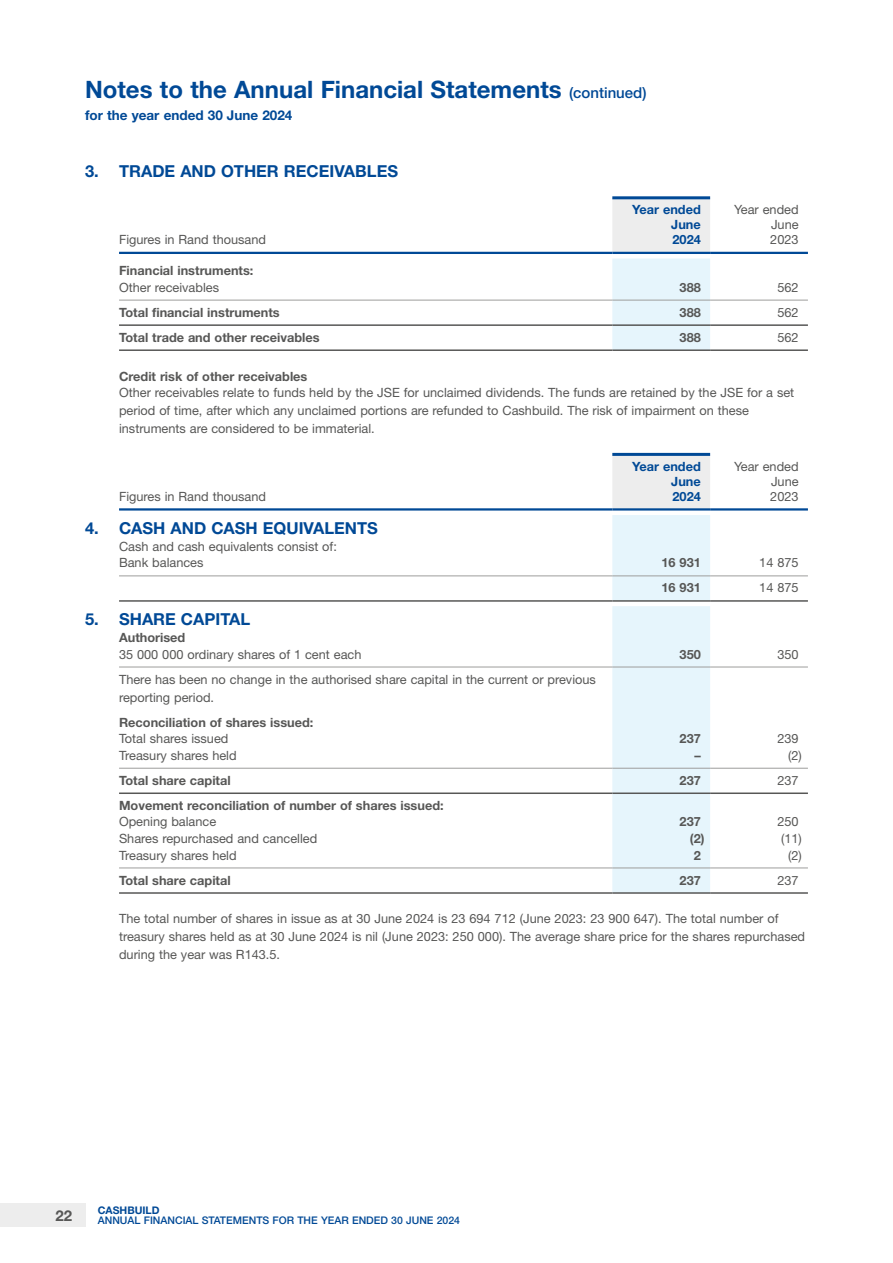
<style>
.page{position:relative;width:893px;height:1263px;background:#fff}
.page>*{position:absolute;margin:0;border:0;box-sizing:border-box;transform-origin:0 0}
.t1{font:700 24px "Helvetica Neue LT Pro";color:#004996}
.t2{font:700 16.5px "Helvetica Neue LT Pro";color:#004996}
.t3{font:700 15px "Helvetica Neue LT Pro";color:#575756}
.t4{font:700 13.5px "Helvetica Neue LT Pro";color:#004996}
.t5{font:12.75px/18px "Helvetica Neue LT Pro";color:#575756}
.t6{font:700 12.75px "Helvetica Neue LT Pro";color:#575756}
.t7{font:700 12.75px/15px "Helvetica Neue LT Pro";color:#004996;text-align:justify}
.t8{font:500 10.5px "Helvetica Neue LT Pro";color:#004996}
.t9{font:700 10.5px "Helvetica Neue LT Pro";color:#004996}
.s1{font-weight:500;font-size:15px}
</style>
<div class="page">
<div style="left:612px;top:199px;width:98px;height:53px;background:#ededed"></div>
<svg style="left:612px;top:258px;width:98px;height:634px;fill:#e6f5fc"></svg>
<hr style="left:612px;top:196px;width:98px;height:3px;background:#004996">
<hr style="left:612px;top:453px;width:98px;height:3px;background:#004996">
<hr style="left:119px;top:252px;width:493px;height:2px;background:#004996">
<hr style="left:612px;top:252px;width:98px;height:2px;background:#004996">
<hr style="left:710px;top:252px;width:98px;height:2px;background:#004996">
<hr style="left:119px;top:508px;width:493px;height:3px;background:#004996">
<hr style="left:612px;top:508px;width:98px;height:3px;background:#004996">
<hr style="left:710px;top:508px;width:98px;height:3px;background:#004996">
<hr style="left:119px;top:300px;width:493px;height:1px;background:#9d9d9c">
<hr style="left:612px;top:300px;width:98px;height:1px;background:#9d9d9c">
<hr style="left:710px;top:300px;width:98px;height:1px;background:#9d9d9c">
<hr style="left:119px;top:575px;width:493px;height:1px;background:#9d9d9c">
<hr style="left:612px;top:575px;width:98px;height:1px;background:#9d9d9c">
<hr style="left:710px;top:575px;width:98px;height:1px;background:#9d9d9c">
<hr style="left:119px;top:667px;width:493px;height:1px;background:#9d9d9c">
<hr style="left:612px;top:667px;width:98px;height:1px;background:#9d9d9c">
<hr style="left:710px;top:667px;width:98px;height:1px;background:#9d9d9c">
<hr style="left:119px;top:768px;width:493px;height:1px;background:#9d9d9c">
<hr style="left:612px;top:768px;width:98px;height:1px;background:#9d9d9c">
<hr style="left:710px;top:768px;width:98px;height:1px;background:#9d9d9c">
<hr style="left:119px;top:867px;width:493px;height:1px;background:#9d9d9c">
<hr style="left:612px;top:867px;width:98px;height:1px;background:#9d9d9c">
<hr style="left:710px;top:867px;width:98px;height:1px;background:#9d9d9c">
<hr style="left:119px;top:324px;width:493px;height:2px;background:#575756">
<hr style="left:612px;top:324px;width:98px;height:2px;background:#575756">
<hr style="left:710px;top:324px;width:98px;height:2px;background:#575756">
<hr style="left:119px;top:349px;width:493px;height:2px;background:#575756">
<hr style="left:612px;top:349px;width:98px;height:2px;background:#575756">
<hr style="left:710px;top:349px;width:98px;height:2px;background:#575756">
<hr style="left:119px;top:600px;width:493px;height:2px;background:#575756">
<hr style="left:612px;top:600px;width:98px;height:2px;background:#575756">
<hr style="left:710px;top:600px;width:98px;height:2px;background:#575756">
<hr style="left:119px;top:792px;width:493px;height:2px;background:#575756">
<hr style="left:612px;top:792px;width:98px;height:2px;background:#575756">
<hr style="left:710px;top:792px;width:98px;height:2px;background:#575756">
<hr style="left:119px;top:892px;width:493px;height:2px;background:#575756">
<hr style="left:612px;top:892px;width:98px;height:2px;background:#575756">
<hr style="left:710px;top:892px;width:98px;height:2px;background:#575756">
<div style="left:0;top:1203px;width:85px;height:24px;background:#ededed"></div>
<h1 class="t1" style="left:85px;top:74px;width:563px">Notes to the Annual Financial Statements <span class="s1">(continued)</span></h1>
<p class="t4" style="left:85px;top:107px;width:209px">for the year ended 30 June 2024</p>
<p class="t2" style="left:85px;top:160px;width:315px">3. TRADE AND OTHER RECEIVABLES</p>
<p class="t5" style="left:119px;top:231px;width:149px">Figures in Rand thousand</p>
<p class="t7" style="left:671px;top:202px;width:31px;text-indent:-39px">Year ended June 2024</p>
<p class="t5" style="left:770px;top:202px;width:30px;line-height:15px;text-align:justify;text-indent:-36px">Year ended June 2023</p>
<p class="t6" style="left:119px;top:263px;width:136px">Financial instruments:</p>
<p class="t5" style="left:119px;top:278px;width:102px">Other receivables</p>
<p class="t6" style="left:680px;top:279px;width:23px">388</p>
<p class="t5" style="left:777px;top:278px;width:23px">562</p>
<p class="t6" style="left:119px;top:304px;width:162px">Total financial instruments</p>
<p class="t6" style="left:680px;top:304px;width:23px">388</p>
<p class="t5" style="left:777px;top:303px;width:23px">562</p>
<p class="t6" style="left:119px;top:329px;width:202px">Total trade and other receivables</p>
<p class="t6" style="left:680px;top:329px;width:23px">388</p>
<p class="t5" style="left:777px;top:328px;width:23px">562</p>
<p class="t6" style="left:119px;top:368px;width:190px">Credit risk of other receivables</p>
<p class="t5" style="left:119px;top:383px;width:677px">Other receivables relate to funds held by the JSE for unclaimed dividends. The funds are retained by the JSE for a set period of time, after which any unclaimed portions are refunded to Cashbuild. The risk of impairment on these instruments are considered to be immaterial.</p>
<p class="t5" style="left:119px;top:487px;width:149px">Figures in Rand thousand</p>
<p class="t2" style="left:85px;top:518px;width:294px">4. CASH AND CASH EQUIVALENTS</p>
<p class="t5" style="left:119px;top:538px;width:219px;line-height:16.5px">Cash and cash equivalents consist of:<br>Bank balances</p>
<p class="t7" style="left:671px;top:459px;width:31px;text-indent:-39px">Year ended June 2024</p>
<p class="t5" style="left:770px;top:459px;width:30px;line-height:15px;text-align:justify;text-indent:-36px">Year ended June 2023</p>
<p class="t6" style="left:661px;top:555px;width:41px">16 931</p>
<p class="t5" style="left:759px;top:553px;width:41px">14 875</p>
<p class="t6" style="left:661px;top:580px;width:41px">16 931</p>
<p class="t5" style="left:759px;top:579px;width:41px">14 875</p>
<p class="t2" style="left:85px;top:609px;width:167px">5. SHARE CAPITAL</p>
<p class="t6" style="left:119px;top:629px;width:68px">Authorised</p>
<p class="t5" style="left:119px;top:645px;width:244px">35 000 000 ordinary shares of 1 cent each</p>
<p class="t6" style="left:680px;top:646px;width:23px">350</p>
<p class="t5" style="left:777px;top:645px;width:23px">350</p>
<p class="t5" style="left:119px;top:670px;width:478px">There has been no change in the authorised share capital in the current or previous reporting period.</p>
<p class="t6" style="left:119px;top:714px;width:196px">Reconciliation of shares issued:</p>
<p class="t5" style="left:119px;top:729px;width:111px">Total shares issued</p>
<p class="t6" style="left:680px;top:731px;width:23px">237</p>
<p class="t5" style="left:777px;top:729px;width:23px">239</p>
<p class="t5" style="left:119px;top:746px;width:119px">Treasury shares held</p>
<p class="t6" style="left:694px;top:747px;width:8px">–</p>
<p class="t5" style="left:788px;top:746px;width:15px">(2)</p>
<p class="t6" style="left:119px;top:772px;width:113px">Total share capital</p>
<p class="t6" style="left:680px;top:772px;width:23px">237</p>
<p class="t5" style="left:777px;top:771px;width:23px">237</p>
<p class="t6" style="left:119px;top:797px;width:326px">Movement reconciliation of number of shares issued:</p>
<p class="t5" style="left:119px;top:812px;width:99px">Opening balance</p>
<p class="t6" style="left:680px;top:814px;width:23px">237</p>
<p class="t5" style="left:777px;top:812px;width:23px">250</p>
<p class="t5" style="left:119px;top:829px;width:200px">Shares repurchased and cancelled</p>
<p class="t6" style="left:690px;top:830px;width:16px">(2)</p>
<p class="t5" style="left:781px;top:829px;width:22px">(11)</p>
<p class="t5" style="left:119px;top:846px;width:119px">Treasury shares held</p>
<p class="t6" style="left:694px;top:847px;width:9px">2</p>
<p class="t5" style="left:788px;top:846px;width:15px">(2)</p>
<p class="t6" style="left:119px;top:872px;width:113px">Total share capital</p>
<p class="t6" style="left:680px;top:872px;width:23px">237</p>
<p class="t5" style="left:777px;top:871px;width:23px">237</p>
<p class="t5" style="left:119px;top:909px;width:688px">The total number of shares in issue as at 30 June 2024 is 23 694 712 (June 2023: 23 900 647). The total number of treasury shares held as at 30 June 2024 is nil (June 2023: 250 000). The average share price for the shares repurchased during the year was R143.5.</p>
<p class="t3" style="left:56px;top:1206px;width:18px">22</p>
<p class="t9" style="left:98px;top:1203px;width:63px">CASHBUILD</p>
<p class="t8" style="left:98px;top:1214px;width:364px">ANNUAL FINANCIAL STATEMENTS FOR THE YEAR ENDED 30 JUNE 2024</p>
</div>
